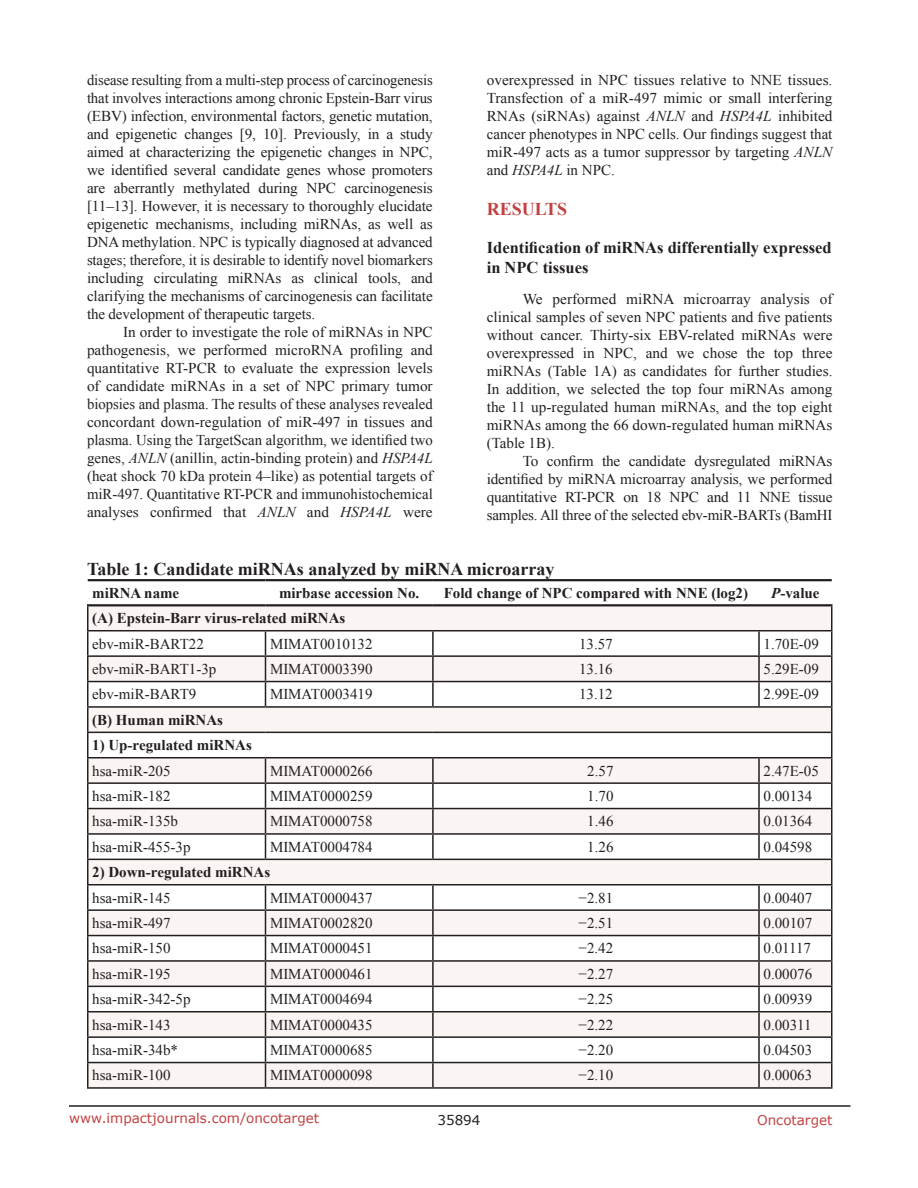
<style>
.page{position:relative;width:918px;height:1188px;background:#fff}
.page>*{position:absolute;margin:0;border:0;box-sizing:border-box;transform-origin:0 0}
.TableTitle{font:700 18px "Times New Roman";color:#231f20}
.Heading{font:700 18px "Times New Roman";color:#c24141}
.SubHeading_no{font:700 16.5px/19.8px "Times New Roman";color:#231f20}
.BodyText{font:15px/18px "Times New Roman";color:#231f20;text-align:justify}
.TableText{font:15px "Times New Roman";color:#231f20}
.TableText-2{font:700 15px "Times New Roman";color:#231f20}
.Table_head{font:700 15px "Times New Roman";color:#231f20}
.t1{font:13.5px "Verdana";color:#c24141}
.t2{font:13.5px "Verdana";color:#231f20}
.s1{font-style:italic}
</style>
<div class="page">
<hr style="left:69px;top:1105px;width:781px;height:2px;background:#231f20">
<hr style="left:88px;top:579px;width:178px;height:2px;background:#231f20">
<hr style="left:266px;top:579px;width:167px;height:2px;background:#231f20">
<hr style="left:433px;top:579px;width:326px;height:2px;background:#231f20">
<hr style="left:759px;top:579px;width:73px;height:2px;background:#231f20">
<hr style="left:87px;top:1087px;width:179px;height:2px;background:#231f20">
<hr style="left:266px;top:1087px;width:167px;height:2px;background:#231f20">
<hr style="left:433px;top:1087px;width:326px;height:2px;background:#231f20">
<hr style="left:759px;top:1087px;width:73px;height:2px;background:#231f20">
<svg style="left:87px;top:580px;width:745px;height:507px"></svg>
<hr style="left:433px;top:1062px;width:326px;height:1px;background:#231f20">
<hr style="left:432px;top:1063px;width:2px;height:24px;background:#231f20">
<hr style="left:759px;top:1062px;width:73px;height:1px;background:#231f20">
<hr style="left:758px;top:1063px;width:2px;height:24px;background:#231f20">
<p class="BodyText" style="left:87px;top:71px;width:347px">disease resulting from a multi-step process of carcinogenesis that involves interactions among chronic Epstein-Barr virus (EBV) infection, environmental factors, genetic mutation, and epigenetic changes [9, 10]. Previously, in a study aimed at characterizing the epigenetic changes in NPC, we identified several candidate genes whose promoters are aberrantly methylated during NPC carcinogenesis [11–13]. However, it is necessary to thoroughly elucidate epigenetic mechanisms, including miRNAs, as well as DNA methylation. NPC is typically diagnosed at advanced stages; therefore, it is desirable to identify novel biomarkers including circulating miRNAs as clinical tools, and clarifying the mechanisms of carcinogenesis can facilitate the development of therapeutic targets.</p>
<p class="BodyText" style="left:87px;top:323px;width:347px;text-indent:36px">In order to investigate the role of miRNAs in NPC pathogenesis, we performed microRNA profiling and quantitative RT-PCR to evaluate the expression levels of candidate miRNAs in a set of NPC primary tumor biopsies and plasma. The results of these analyses revealed concordant down-regulation of miR-497 in tissues and plasma. Using the TargetScan algorithm, we identified two genes, <span class="s1">ANLN</span> (anillin, actin-binding protein) and <span class="s1">HSPA4L </span>(heat shock 70 kDa protein 4–like) as potential targets of miR-497. Quantitative RT-PCR and immunohistochemical analyses confirmed that <span class="s1">ANLN</span> and <span class="s1">HSPA4L</span> were</p>
<p class="BodyText" style="left:487px;top:71px;width:347px">overexpressed in NPC tissues relative to NNE tissues.<br>Transfection of a miR-497 mimic or small interfering RNAs (siRNAs) against <span class="s1">ANLN</span> and <span class="s1">HSPA4L</span> inhibited cancer phenotypes in NPC cells. Our findings suggest that miR-497 acts as a tumor suppressor by targeting <span class="s1">ANLN </span>and <span class="s1">HSPA4L</span> in NPC.</p>
<p class="Heading" style="left:487px;top:197px;width:82px">RESULTS</p>
<p class="SubHeading_no" style="left:487px;top:237px;width:346px">Identification of miRNAs differentially expressed in NPC tissues</p>
<p class="BodyText" style="left:487px;top:290px;width:347px;text-indent:36px">We performed miRNA microarray analysis of clinical samples of seven NPC patients and five patients without cancer. Thirty-six EBV-related miRNAs were overexpressed in NPC, and we chose the top three miRNAs (Table 1A) as candidates for further studies.<br>In addition, we selected the top four miRNAs among the 11 up-regulated human miRNAs, and the top eight miRNAs among the 66 down-regulated human miRNAs (Table 1B).</p>
<p class="BodyText" style="left:487px;top:452px;width:347px;text-indent:36px">To confirm the candidate dysregulated miRNAs identified by miRNA microarray analysis, we performed quantitative RT-PCR on 18 NPC and 11 NNE tissue samples. All three of the selected ebv-miR-BARTs (BamHI</p>
<p class="TableTitle" style="left:87px;top:556px;width:469px">Table 1: Candidate miRNAs analyzed by miRNA microarray</p>
<p class="Table_head" style="left:92px;top:582px;width:89px">miRNA name</p>
<p class="Table_head" style="left:279px;top:582px;width:142px">mirbase accession No.</p>
<p class="Table_head" style="left:444px;top:582px;width:306px">Fold change of NPC compared with NNE (log2)</p>
<p class="Table_head" style="left:771px;top:582px;width:50px"><span class="s1">P</span>-value</p>
<p class="TableText-2" style="left:92px;top:608px;width:255px">(A) Epstein-Barr virus-related miRNAs</p>
<p class="TableText" style="left:92px;top:634px;width:113px">ebv-miR-BART22</p>
<p class="TableText" style="left:270px;top:634px;width:104px">MIMAT0010132</p>
<p class="TableText" style="left:579px;top:634px;width:35px">13.57</p>
<p class="TableText" style="left:764px;top:634px;width:57px">1.70E-09</p>
<p class="TableText" style="left:92px;top:659px;width:126px">ebv-miR-BART1-3p</p>
<p class="TableText" style="left:270px;top:659px;width:104px">MIMAT0003390</p>
<p class="TableText" style="left:579px;top:659px;width:35px">13.16</p>
<p class="TableText" style="left:764px;top:659px;width:57px">5.29E-09</p>
<p class="TableText" style="left:92px;top:684px;width:106px">ebv-miR-BART9</p>
<p class="TableText" style="left:270px;top:684px;width:104px">MIMAT0003419</p>
<p class="TableText" style="left:579px;top:684px;width:35px">13.12</p>
<p class="TableText" style="left:764px;top:684px;width:57px">2.99E-09</p>
<p class="TableText-2" style="left:92px;top:709px;width:132px">(B) Human miRNAs</p>
<p class="TableText-2" style="left:92px;top:735px;width:161px">1) Up-regulated miRNAs</p>
<p class="TableText" style="left:92px;top:761px;width:80px">hsa-miR-205</p>
<p class="TableText" style="left:270px;top:761px;width:104px">MIMAT0000266</p>
<p class="TableText" style="left:587px;top:761px;width:28px">2.57</p>
<p class="TableText" style="left:764px;top:761px;width:57px">2.47E-05</p>
<p class="TableText" style="left:92px;top:786px;width:80px">hsa-miR-182</p>
<p class="TableText" style="left:270px;top:786px;width:104px">MIMAT0000259</p>
<p class="TableText" style="left:587px;top:786px;width:28px">1.70</p>
<p class="TableText" style="left:764px;top:786px;width:50px">0.00134</p>
<p class="TableText" style="left:92px;top:811px;width:87px">hsa-miR-135b</p>
<p class="TableText" style="left:270px;top:811px;width:104px">MIMAT0000758</p>
<p class="TableText" style="left:587px;top:811px;width:28px">1.46</p>
<p class="TableText" style="left:764px;top:811px;width:50px">0.01364</p>
<p class="TableText" style="left:92px;top:837px;width:100px">hsa-miR-455-3p</p>
<p class="TableText" style="left:270px;top:837px;width:104px">MIMAT0004784</p>
<p class="TableText" style="left:587px;top:837px;width:28px">1.26</p>
<p class="TableText" style="left:764px;top:837px;width:50px">0.04598</p>
<p class="TableText-2" style="left:92px;top:862px;width:180px">2) Down-regulated miRNAs</p>
<p class="TableText" style="left:92px;top:888px;width:80px">hsa-miR-145</p>
<p class="TableText" style="left:270px;top:888px;width:104px">MIMAT0000437</p>
<p class="TableText" style="left:579px;top:888px;width:36px">−2.81</p>
<p class="TableText" style="left:764px;top:888px;width:50px">0.00407</p>
<p class="TableText" style="left:92px;top:913px;width:80px">hsa-miR-497</p>
<p class="TableText" style="left:270px;top:913px;width:104px">MIMAT0002820</p>
<p class="TableText" style="left:579px;top:913px;width:36px">−2.51</p>
<p class="TableText" style="left:764px;top:913px;width:50px">0.00107</p>
<p class="TableText" style="left:92px;top:938px;width:80px">hsa-miR-150</p>
<p class="TableText" style="left:270px;top:938px;width:104px">MIMAT0000451</p>
<p class="TableText" style="left:579px;top:938px;width:36px">−2.42</p>
<p class="TableText" style="left:764px;top:938px;width:49px">0.01117</p>
<p class="TableText" style="left:92px;top:964px;width:80px">hsa-miR-195</p>
<p class="TableText" style="left:270px;top:964px;width:104px">MIMAT0000461</p>
<p class="TableText" style="left:579px;top:964px;width:36px">−2.27</p>
<p class="TableText" style="left:764px;top:964px;width:50px">0.00076</p>
<p class="TableText" style="left:92px;top:989px;width:100px">hsa-miR-342-5p</p>
<p class="TableText" style="left:270px;top:989px;width:104px">MIMAT0004694</p>
<p class="TableText" style="left:579px;top:989px;width:36px">−2.25</p>
<p class="TableText" style="left:764px;top:989px;width:50px">0.00939</p>
<p class="TableText" style="left:92px;top:1015px;width:80px">hsa-miR-143</p>
<p class="TableText" style="left:270px;top:1015px;width:104px">MIMAT0000435</p>
<p class="TableText" style="left:579px;top:1015px;width:36px">−2.22</p>
<p class="TableText" style="left:764px;top:1015px;width:50px">0.00311</p>
<p class="TableText" style="left:92px;top:1040px;width:87px">hsa-miR-34b*</p>
<p class="TableText" style="left:270px;top:1040px;width:104px">MIMAT0000685</p>
<p class="TableText" style="left:579px;top:1040px;width:36px">−2.20</p>
<p class="TableText" style="left:764px;top:1040px;width:50px">0.04503</p>
<p class="TableText" style="left:92px;top:1065px;width:80px">hsa-miR-100</p>
<p class="TableText" style="left:270px;top:1065px;width:104px">MIMAT0000098</p>
<p class="TableText" style="left:579px;top:1065px;width:36px">−2.10</p>
<p class="TableText" style="left:764px;top:1065px;width:50px">0.00063</p>
<p class="t1" style="left:69px;top:1109px;width:252px">www.impactjournals.com/oncotarget</p>
<p class="t2" style="left:438px;top:1111px;width:44px">35894</p>
<p class="t1" style="left:757px;top:1111px;width:77px">Oncotarget</p>
</div>
